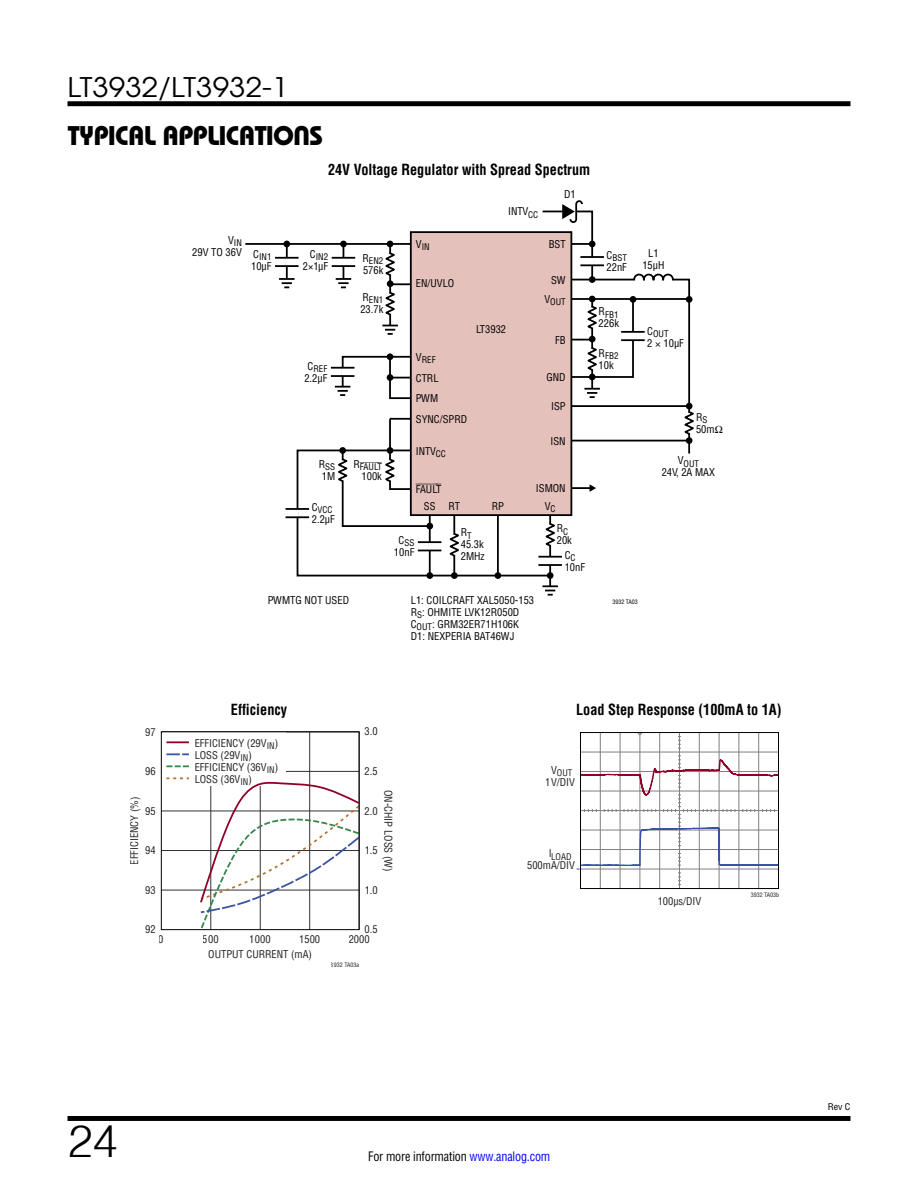
<style>
.page{position:relative;width:918px;height:1188px;background:#fff}
.page>*{position:absolute;margin:0;border:0;box-sizing:border-box;transform-origin:0 0}
.t1{font:300 45px "Helvetica";color:#000}
.t2{font:27px "Linear Bauhaus";letter-spacing:-.02em;color:#000}
.t3{font:27px "Avant Garde";color:#000;scale:1.1 1}
.t4{font:700 15px "Linear Helv Cond";color:#000;scale:.95 1}
.t5{font:12.75px "Linear Helv Cond";letter-spacing:-.01em;color:#000;scale:.95 1}
.t6{font:10.5px/12px "Linear Helv Cond";color:#000}
.t7{font:10.5px/12px "Linear Helv Cond";color:#231f20}
.t8{font:10.5px "Linear Helv Cond Ovr";letter-spacing:-.02em;color:#000}
.t9{font:9px "Linear Helv Cond";color:#000}
.t10{font:9px "Linear Helv Cond";color:#231f20}
.t11{font:9px "Linear Helv Cond Ovr";letter-spacing:-.02em;color:#000}
.t12{font:9px "Linear Helv Cond";color:#000;scale:1.1 1}
.t13{font:6px "Linear Helv Cond";color:#231f20}
.t14{font:6px "Linear Helv Cond";color:#000}
.s1{color:#00f}
</style>
<div class="page">
<div style="left:68px;top:101px;width:782px;height:5px;background:#000"></div>
<div style="left:68px;top:1116px;width:782px;height:5px;background:#000"></div>
<hr style="left:245px;top:243px;width:166px;height:2px;background:#000">
<hr style="left:275px;top:257px;width:24px;height:2px;background:#000">
<hr style="left:275px;top:265px;width:24px;height:2px;background:#000">
<div style="left:495px;top:572px;width:6px;height:7px;background:#000;border-radius:50%"></div>
<svg style="left:542px;top:585px;width:16px;height:11px"></svg>
<hr style="left:549px;top:515px;width:2px;height:71px;background:#000">
<hr style="left:309px;top:732px;width:1px;height:198px;background:#323232">
<hr style="left:161px;top:890px;width:198px;height:1px;background:#323232">
<hr style="left:161px;top:850px;width:198px;height:1px;background:#323232">
<hr style="left:161px;top:811px;width:198px;height:1px;background:#323232">
<hr style="left:161px;top:771px;width:198px;height:1px;background:#323232">
<div style="left:162px;top:732px;width:123px;height:54px;background:#fff"></div>
<hr style="left:166px;top:741px;width:23px;height:2px;background:#900027">
<svg style="left:166px;top:753px;width:23px;height:2px"></svg>
<svg style="left:166px;top:765px;width:23px;height:2px"></svg>
<svg style="left:166px;top:777px;width:23px;height:2px"></svg>
<svg style="left:199px;top:780px;width:161px;height:151px"></svg>
<div style="left:161px;top:731px;width:199px;height:199px;border:1px solid #000"></div>
<svg style="left:577px;top:732px;width:201px;height:156px"></svg>
<svg style="left:279px;top:200px;width:415px;height:377px"></svg>
<h2 class="t3" style="left:68px;top:70px;width:202px">LT3932/LT3932-1</h2>
<h2 class="t2" style="left:68px;top:119px;width:257px">TYPICAL APPLICATIONS</h2>
<h3 class="t4" style="left:328px;top:160px;width:278px">24V Voltage Regulator with Spread Spectrum</h3>
<p class="t7" style="left:145px;top:726px;width:12px">97</p>
<p class="t7" style="left:145px;top:765px;width:12px">96</p>
<p class="t6" style="left:564px;top:188px;width:13px">D1</p>
<p class="t6" style="left:508px;top:206px;width:32px">INTV<sub>CC</sub></p>
<p class="t9" style="left:228px;top:237px;width:15px"><sup>V</sup>IN</p>
<p class="t6" style="left:192px;top:244px;width:81px;line-height:14.7px;text-align:right">29V TO 36V C<sub>IN1<br></sub>10µF</p>
<p class="t9" style="left:310px;top:252px;width:20px"><sup>C</sup>IN2</p>
<p class="t6" style="left:303px;top:260px;width:27px">2×1µF</p>
<p class="t9" style="left:308px;top:363px;width:21px"><sup>C</sup>REF</p>
<p class="t6" style="left:304px;top:372px;width:25px">2.2µF</p>
<p class="t9" style="left:363px;top:255px;width:22px"><sup>R</sup>EN2</p>
<p class="t6" style="left:363px;top:264px;width:22px">576k</p>
<p class="t9" style="left:363px;top:295px;width:22px"><sup>R</sup>EN1</p>
<p class="t6" style="left:360px;top:303px;width:25px">23.7k</p>
<p class="t9" style="left:416px;top:241px;width:15px"><sup>V</sup>IN</p>
<p class="t6" style="left:416px;top:277px;width:40px">EN/UVLO</p>
<p class="t9" style="left:416px;top:354px;width:21px"><sup>V</sup>REF</p>
<p class="t6" style="left:416px;top:367px;width:53px;line-height:20.7px">CTRL<br>PWM<br>SYNC/SPRD</p>
<p class="t6" style="left:476px;top:323px;width:32px">LT3932</p>
<p class="t6" style="left:549px;top:238px;width:18px">BST</p>
<p class="t6" style="left:551px;top:274px;width:16px">SW</p>
<p class="t9" style="left:544px;top:296px;width:23px"><sup>V</sup>OUT</p>
<p class="t6" style="left:555px;top:334px;width:12px">FB</p>
<p class="t6" style="left:546px;top:371px;width:21px">GND</p>
<p class="t6" style="left:551px;top:400px;width:16px">ISP</p>
<p class="t9" style="left:607px;top:252px;width:22px"><sup>C</sup>BST</p>
<p class="t6" style="left:607px;top:261px;width:22px">22nF</p>
<p class="t9" style="left:599px;top:309px;width:21px"><sup>R</sup>FB1</p>
<p class="t6" style="left:599px;top:317px;width:22px">226k</p>
<p class="t9" style="left:599px;top:350px;width:21px"><sup>R</sup>FB2</p>
<p class="t6" style="left:599px;top:359px;width:17px">10k</p>
<p class="t6" style="left:642px;top:247px;width:24px;text-align:center">L1<br>15µH</p>
<p class="t9" style="left:647px;top:328px;width:23px"><sup>C</sup>OUT</p>
<p class="t6" style="left:647px;top:337px;width:38px">2 10µF</p>
<p class="t6" style="left:696px;top:411px;width:28px">R<sub>S<br></sub>50mΩ</p>
<p class="t9" style="left:319px;top:461px;width:18px"><sup>R</sup>SS</p>
<p class="t6" style="left:322px;top:470px;width:15px">1M</p>
<p class="t9" style="left:312px;top:504px;width:22px"><sup>C</sup>VCC</p>
<p class="t6" style="left:312px;top:513px;width:25px">2.2µF</p>
<p class="t11" style="left:354px;top:461px;width:30px"><sup>R</sup>FAULT</p>
<p class="t6" style="left:362px;top:470px;width:22px">100k</p>
<p class="t6" style="left:416px;top:445px;width:32px">INTV<sub>CC</sub></p>
<p class="t8" style="left:416px;top:483px;width:27px">FAULT</p>
<p class="t6" style="left:551px;top:435px;width:17px">ISN</p>
<p class="t6" style="left:536px;top:482px;width:31px">ISMON</p>
<p class="t6" style="left:424px;top:500px;width:13px">SS</p>
<p class="t9" style="left:399px;top:537px;width:17px"><sup>C</sup>SS</p>
<p class="t6" style="left:394px;top:546px;width:22px">10nF</p>
<p class="t6" style="left:449px;top:500px;width:13px">RT</p>
<p class="t6" style="left:492px;top:500px;width:14px">RP</p>
<p class="t6" style="left:545px;top:500px;width:12px">V<sub>C</sub></p>
<p class="t6" style="left:461px;top:526px;width:25px">R<sub>T<br></sub>45.3k<br>2MHz</p>
<p class="t6" style="left:557px;top:523px;width:17px">R<sub>C<br></sub>20k</p>
<p class="t6" style="left:565px;top:549px;width:22px">C<sub>C<br></sub>10nF</p>
<p class="t9" style="left:678px;top:458px;width:23px"><sup>V</sup>OUT</p>
<p class="t6" style="left:662px;top:466px;width:55px">24V, 2A MAX</p>
<p class="t6" style="left:268px;top:594px;width:83px">PWMTG NOT USED</p>
<p class="t6" style="left:411px;top:594px;width:125px">L1: COILCRAFT XAL5050-153<br>R<sub>S</sub>: OHMITE LVK12R050D<br>C<sub>OUT</sub>: GRM32ER71H106K<br>D1: NEXPERIA BAT46WJ</p>
<p class="t14" style="left:612px;top:598px;width:27px">3932 TA03</p>
<h3 class="t4" style="left:231px;top:701px;width:61px">Efficiency</h3>
<h3 class="t4" style="left:576px;top:701px;width:218px">Load Step Response (100mA to 1A)</h3>
<p class="t7" style="left:195px;top:737px;width:85px">EFFICIENCY (29V<sub>IN</sub>)<br>LOSS (29V<sub>IN</sub>)<br>EFFICIENCY (36V<sub>IN</sub>)<br>LOSS (36V<sub>IN</sub>)</p>
<p class="t7" style="left:365px;top:726px;width:15px">3.0</p>
<p class="t10" style="left:551px;top:767px;width:23px"><sup>V</sup>OUT</p>
<p class="t7" style="left:546px;top:776px;width:31px">1V/DIV</p>
<p class="t7" style="left:365px;top:765px;width:15px">2.5</p>
<p class="t7" style="left:128px;top:865px;width:69px;rotate:-90deg">EFFICIENCY (%)</p>
<p class="t7" style="left:394px;top:790px;width:83px;rotate:90deg">ON-CHIP LOSS (W)</p>
<p class="t7" style="left:365px;top:805px;width:15px">2.0</p>
<p class="t7" style="left:145px;top:805px;width:12px">95</p>
<p class="t7" style="left:365px;top:844px;width:15px">1.5</p>
<p class="t7" style="left:145px;top:844px;width:12px">94</p>
<p class="t7" style="left:145px;top:884px;width:12px">93</p>
<p class="t7" style="left:145px;top:924px;width:12px">92</p>
<p class="t7" style="left:365px;top:884px;width:15px">1.0</p>
<p class="t7" style="left:365px;top:923px;width:15px">0.5</p>
<p class="t7" style="left:159px;top:934px;width:7px">0</p>
<p class="t7" style="left:203px;top:934px;width:17px">500</p>
<p class="t7" style="left:250px;top:934px;width:22px">1000</p>
<p class="t7" style="left:299px;top:934px;width:22px">1500</p>
<p class="t7" style="left:349px;top:934px;width:22px">2000</p>
<p class="t7" style="left:208px;top:948px;width:105px">OUTPUT CURRENT (mA)</p>
<p class="t13" style="left:331px;top:961px;width:30px">3932 TA03a</p>
<p class="t10" style="left:548px;top:851px;width:25px"><sup>I</sup>LOAD</p>
<p class="t7" style="left:527px;top:859px;width:49px">500mA/DIV</p>
<p class="t7" style="left:658px;top:895px;width:45px">100µs/DIV</p>
<p class="t13" style="left:751px;top:891px;width:30px">3932 TA03b</p>
<h1 class="t1" style="left:68px;top:1103px;width:52px">24</h1>
<p class="t5" style="left:368px;top:1148px;width:193px">For more information <span class="s1">www.analog.com</span></p>
<p class="t12" style="left:828px;top:1102px;width:22px">Rev C</p>
</div>
